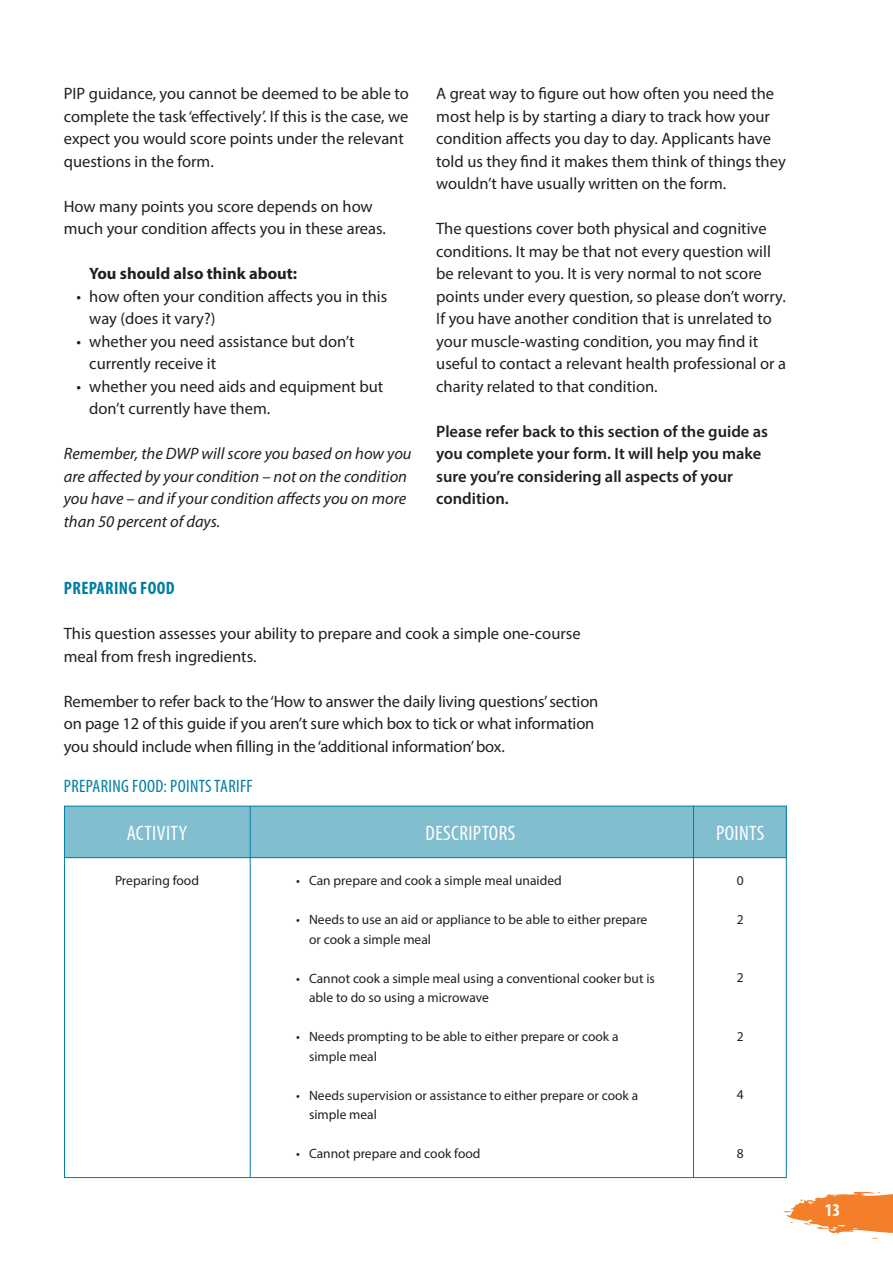
<style>
.page{position:relative;width:893px;height:1263px;background:#fff}
.page>*{position:absolute;margin:0;border:0;box-sizing:border-box;transform-origin:0 0}
.heading_tables{font:condensed 21px "Myriad Pro";letter-spacing:.02em;color:#fff}
.Heading_1{font:condensed 18px "Myriad Pro";letter-spacing:.02em;color:#007ea2}
.Heading_1-2{font:700 condensed 18px "Myriad Pro";letter-spacing:.02em;color:#007ea2}
.t1{font:700 condensed 18px "Myriad Pro";color:#fff}
.Body_1{font:16.5px/22.5px "Myriad Pro";color:#231f20}
.Body_1-2{font:italic 16.5px/22.5px "Myriad Pro";color:#231f20}
.Body_1-3{font:600 16.5px/22.5px "Myriad Pro";color:#231f20}
.Body_bold{font:700 16.5px "Myriad Pro";color:#231f20}
.Body_tables{font:13.5px/19.5px "Myriad Pro";color:#231f20}
</style>
<div class="page">
<svg style="left:784px;top:1192px;width:109px;height:47px"></svg>
<hr style="left:250px;top:806px;width:1px;height:372px;background:#007ea2">
<hr style="left:693px;top:806px;width:1px;height:371px;background:#007ea2">
<div style="left:64px;top:806px;width:723px;height:52px;background:#80bed0"></div>
<p class="Body_1" style="left:64px;top:82px;width:347px">PIP guidance, you cannot be deemed to be able to complete the task ‘effectively’. If this is the case, we expect you would score points under the relevant questions in the form.</p>
<p class="Body_1" style="left:64px;top:194px;width:324px">How many points you score depends on how much your condition affects you in these areas.</p>
<p class="Body_bold" style="left:89px;top:263px;width:209px">You should also think about:</p>
<p class="Body_1" style="left:89px;top:284px;width:299px;text-indent:-13px">• how often your condition affects you in this way (does it vary?)</p>
<p class="Body_1" style="left:89px;top:329px;width:267px;text-indent:-13px">• whether you need assistance but don’t currently receive it</p>
<p class="Body_1" style="left:89px;top:374px;width:296px;text-indent:-13px">• whether you need aids and equipment but don’t currently have them.</p>
<p class="Body_1-2" style="left:64px;top:442px;width:349px">Remember, the DWP will score you based on how you are affected by your condition – not on the condition you have – and if your condition affects you on more than 50 percent of days.</p>
<p class="Body_1" style="left:436px;top:82px;width:351px">A great way to figure out how often you need the most help is by starting a diary to track how your condition affects you day to day. Applicants have told us they find it makes them think of things they wouldn’t have usually written on the form.</p>
<p class="Body_1" style="left:436px;top:217px;width:351px">The questions cover both physical and cognitive conditions. It may be that not every question will be relevant to you. It is very normal to not score points under every question, so please don’t worry.</p>
<p class="Body_1" style="left:436px;top:307px;width:351px">If you have another condition that is unrelated to your muscle-wasting condition, you may find it useful to contact a relevant health professional or a charity related to that condition.</p>
<p class="Body_1-3" style="left:436px;top:419px;width:333px">Please refer back to this section of the guide as you complete your form. It will help you make sure you’re considering all aspects of your condition.</p>
<p class="Heading_1-2" style="left:64px;top:577px;width:112px">PREPARING FOOD</p>
<p class="Body_1" style="left:64px;top:622px;width:518px">This question assesses your ability to prepare and cook a simple one-course meal from fresh ingredients.</p>
<p class="Body_1" style="left:64px;top:689px;width:536px">Remember to refer back to the ‘How to answer the daily living questions’ section on page 12 of this guide if you aren’t sure which box to tick or what information you should include when filling in the ‘additional information’ box.</p>
<p class="Heading_1" style="left:64px;top:775px;width:190px">PREPARING FOOD: POINTS TARIFF</p>
<p class="heading_tables" style="left:127px;top:820px;width:62px">ACTIVITY</p>
<p class="heading_tables" style="left:426px;top:820px;width:91px">DESCRIPTORS</p>
<p class="Body_tables" style="left:115px;top:871px;width:85px">Preparing food</p>
<p class="Body_tables" style="left:296px;top:871px;width:267px">• Can prepare and cook a simple meal unaided</p>
<p class="Body_tables" style="left:309px;top:910px;width:340px;text-indent:-13px">• Needs to use an aid or appliance to be able to either prepare or cook a simple meal</p>
<p class="Body_tables" style="left:309px;top:968px;width:347px;text-indent:-13px">• Cannot cook a simple meal using a conventional cooker but is able to do so using a microwave</p>
<p class="Body_tables" style="left:309px;top:1027px;width:311px;text-indent:-13px">• Needs prompting to be able to either prepare or cook a simple meal</p>
<p class="Body_tables" style="left:309px;top:1085px;width:331px;text-indent:-13px">• Needs supervision or assistance to either prepare or cook a simple meal</p>
<p class="Body_tables" style="left:296px;top:1144px;width:186px">• Cannot prepare and cook food</p>
<p class="heading_tables" style="left:716px;top:820px;width:50px">POINTS</p>
<p class="Body_tables" style="left:737px;top:870px;width:8px">0</p>
<p class="Body_tables" style="left:737px;top:909px;width:8px">2</p>
<p class="Body_tables" style="left:737px;top:968px;width:8px">2</p>
<p class="Body_tables" style="left:737px;top:1026px;width:8px">2</p>
<p class="Body_tables" style="left:737px;top:1085px;width:8px">4</p>
<p class="Body_tables" style="left:737px;top:1143px;width:8px">8</p>
<p class="t1" style="left:825px;top:1199px;width:17px">13</p>
</div>
